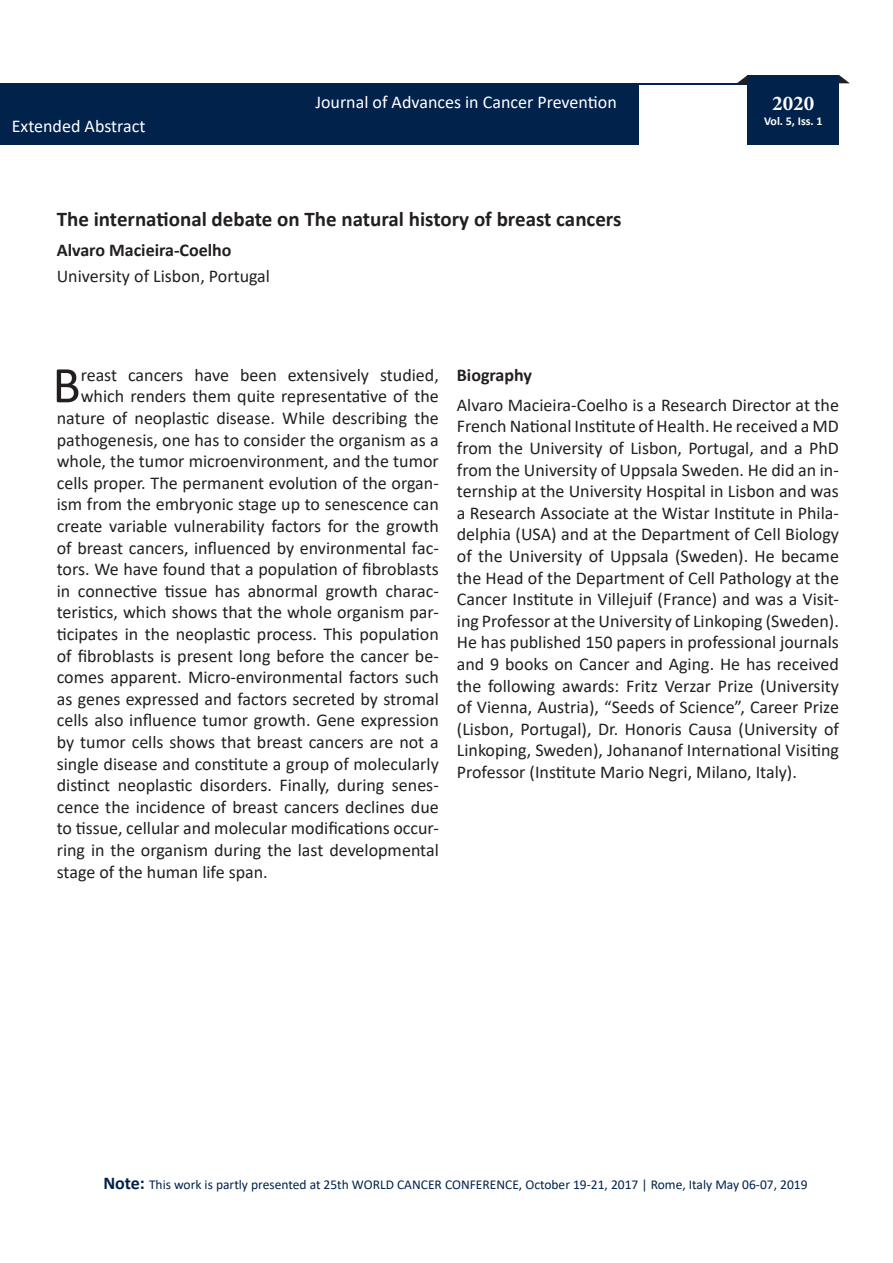
<style>
.page{position:relative;width:893px;height:1263px;background:#fff}
.page>*{position:absolute;margin:0;border:0;box-sizing:border-box;transform-origin:0 0}
.t1{font:52.05px "Calibri";color:#231f20}
.t2{font:700 21px "Calibri";color:#231f20}
.t3{font:700 21px "Minion Pro";color:#fff}
.t4{font:18px/21.6px "Calibri";color:#231f20;text-align:justify}
.t5{font:18px "Calibri";color:#fff}
.t6{font:700 18px "Calibri";color:#231f20}
.t7{font:13.5px "Calibri";color:#00224b}
.t8{font:700 12px "Calibri";color:#fff}
.s1{font-weight:700;font-size:18px}
</style>
<div class="page">
<svg style="left:839px;top:75px;width:11px;height:8px"></svg>
<svg style="left:737px;top:75px;width:11px;height:8px"></svg>
<div style="left:1px;top:83px;width:838px;height:62px;background:#00224b"></div>
<div style="left:639px;top:85px;width:203px;height:60px;background:#fff"></div>
<div style="left:748px;top:75px;width:91px;height:70px;background:#00224b"></div>
<p class="t5" style="left:12px;top:113px;width:135px">Extended Abstract</p>
<p class="t5" style="left:315px;top:89px;width:303px">Journal of Advances in Cancer Prevention</p>
<p class="t2" style="left:57px;top:204px;width:566px">The international debate on The natural history of breast cancers</p>
<p class="t6" style="left:57px;top:238px;width:176px">Alvaro Macieira-Coelho</p>
<p class="t4" style="left:57px;top:265px;width:215px">University of Lisbon, Portugal</p>
<p class="t3" style="left:772px;top:89px;width:43px">2020</p>
<p class="t8" style="left:764px;top:112px;width:60px">Vol. 5, Iss. 1</p>
<p class="t1" style="left:52px;top:349px;width:30px">B</p>
<p class="t4" style="left:81px;top:363px;width:360px">reast cancers have been extensively studied,</p>
<p class="t4" style="left:81px;top:385px;width:360px">which renders them quite representative of the</p>
<p class="t4" style="left:57px;top:407px;width:384px">nature of neoplastic disease. While describing the</p>
<p class="t4" style="left:57px;top:428px;width:384px">pathogenesis, one has to consider the organism as a</p>
<p class="t4" style="left:57px;top:450px;width:384px">whole, the tumor microenvironment, and the tumor</p>
<p class="t4" style="left:57px;top:471px;width:384px">cells proper. The permanent evolution of the organ-</p>
<p class="t4" style="left:57px;top:493px;width:384px">ism from the embryonic stage up to senescence can</p>
<p class="t4" style="left:57px;top:515px;width:384px">create variable vulnerability factors for the growth</p>
<p class="t4" style="left:57px;top:536px;width:384px">of breast cancers, influenced by environmental fac-</p>
<p class="t4" style="left:57px;top:558px;width:384px">tors. We have found that a population of fibroblasts</p>
<p class="t4" style="left:57px;top:579px;width:384px">in connective tissue has abnormal growth charac-</p>
<p class="t4" style="left:57px;top:601px;width:384px">teristics, which shows that the whole organism par-</p>
<p class="t4" style="left:57px;top:623px;width:384px">ticipates in the neoplastic process. This population</p>
<p class="t4" style="left:57px;top:644px;width:384px">of fibroblasts is present long before the cancer be-</p>
<p class="t4" style="left:57px;top:666px;width:384px">comes apparent. Micro-environmental factors such</p>
<p class="t4" style="left:57px;top:687px;width:384px">as genes expressed and factors secreted by stromal</p>
<p class="t4" style="left:57px;top:709px;width:384px">cells also influence tumor growth. Gene expression</p>
<p class="t4" style="left:57px;top:731px;width:384px">by tumor cells shows that breast cancers are not a</p>
<p class="t4" style="left:57px;top:752px;width:384px">single disease and constitute a group of molecularly</p>
<p class="t4" style="left:57px;top:774px;width:384px">distinct neoplastic disorders. Finally, during senes-</p>
<p class="t4" style="left:57px;top:795px;width:384px">cence the incidence of breast cancers declines due</p>
<p class="t4" style="left:57px;top:817px;width:384px">to tissue, cellular and molecular modifications occur-</p>
<p class="t4" style="left:57px;top:839px;width:384px">ring in the organism during the last developmental</p>
<p class="t4" style="left:57px;top:860px;width:213px">stage of the human life span.</p>
<p class="t6" style="left:457px;top:362px;width:77px">Biography</p>
<p class="t4" style="left:457px;top:394px;width:384px">Alvaro Macieira-Coelho is a Research Director at the French National Institute of Health. He received a MD from the University of Lisbon, Portugal, and a PhD from the University of Uppsala Sweden. He did an in&shy;ternship at the University Hospital in Lisbon and was a Research Associate at the Wistar Institute in Phila&shy;delphia (USA) and at the Department of Cell Biology of the University of Uppsala (Sweden). He became the Head of the Department of Cell Pathology at the Cancer Institute in Villejuif (France) and was a Visit&shy;ing Professor at the University of Linkoping (Sweden).<br>He has published 150 papers in professional journals and 9 books on Cancer and Aging. He has received the following awards: Fritz Verzar Prize (University of Vienna, Austria), “Seeds of Science”, Career Prize (Lisbon, Portugal), Dr. Honoris Causa (University of Linkoping, Sweden), Johananof International Visiting Professor (Institute Mario Negri, Milano, Italy).</p>
<p class="t7" style="left:103px;top:1175px;width:706px"><span class="s1">Note:</span> This work is partly presented at 25th WORLD CANCER CONFERENCE, October 19-21, 2017 | Rome, Italy May 06-07, 2019</p>
</div>
